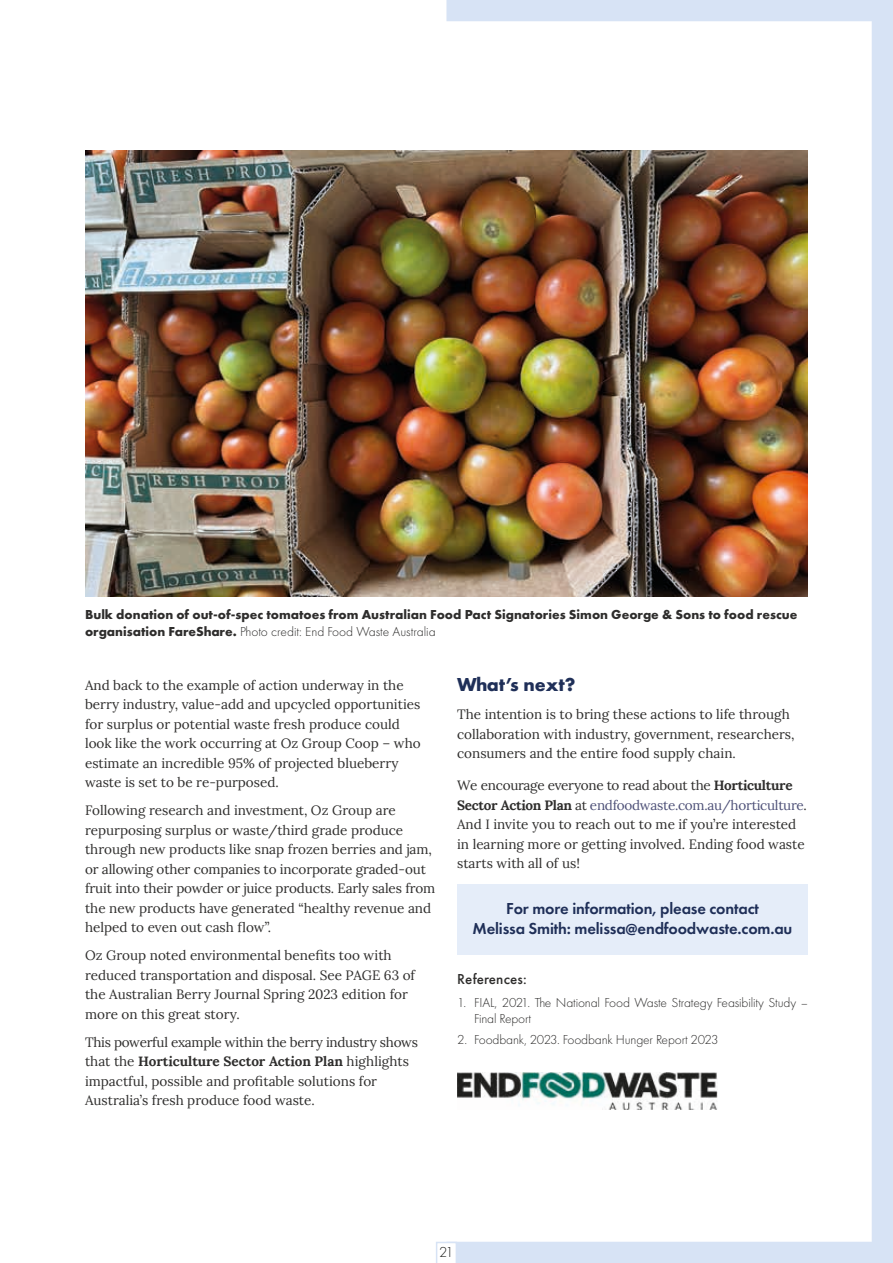
<style>
.page{position:relative;width:893px;height:1263px;background:#fff}
.page>*{position:absolute;margin:0;border:0;box-sizing:border-box;transform-origin:0 0}
.t1{font:700 19.5px "Futura PT";letter-spacing:-.005em;color:#1f2f58}
.t2{font:600 16.5px/19.5px "Futura PT";letter-spacing:-.01em;color:#1f2f58;text-align:center}
.t3{font:500 15px "Futura PT";letter-spacing:.01em;color:#2e2d2c}
.t4{font:300 15px "Futura PT";color:#1d1d1b}
.t5{font:13.5px/19.5px "Lora";color:#2e2d2c}
.t6{font:700 13.5px/16.5px "Futura PT";color:#2e2d2c}
.t7{font:300 13.5px/16.5px "Futura PT";letter-spacing:-.01em;color:#2e2d2c}
.s1{font-weight:300}
.s2{font-weight:700}
.s3{color:#4e5178}
</style>
<div class="page">
<img style="left:85px;top:151px;width:361px;height:445px">
<img style="left:446px;top:0;width:447px;height:1263px">
<svg style="left:436px;top:1242px;width:21px;height:21px"></svg>
<p class="t6" style="left:85px;top:606px;width:714px">Bulk donation of out-of-spec tomatoes from Australian Food Pact Signatories Simon George &amp; Sons to food rescue organisation FareShare. <span class="s1">Photo credit: End Food Waste Australia</span></p>
<p class="t5" style="left:85px;top:674px;width:337px">And back to the example of action underway in the berry industry, value-add and upcycled opportunities for surplus or potential waste fresh produce could look like the work occurring at Oz Group Coop – who estimate an incredible 95% of projected blueberry waste is set to be re-purposed.</p>
<p class="t5" style="left:85px;top:800px;width:352px">Following research and investment, Oz Group are repurposing surplus or waste/third grade produce through new products like snap frozen berries and jam, or allowing other companies to incorporate graded-out fruit into their powder or juice products. Early sales from the new products have generated “healthy revenue and helped to even out cash flow”.</p>
<p class="t5" style="left:85px;top:945px;width:332px">Oz Group noted environmental benefits too with reduced transportation and disposal. See PAGE 63 of the Australian Berry Journal Spring 2023 edition for more on this great story.</p>
<p class="t5" style="left:85px;top:1031px;width:334px">This powerful example within the berry industry shows that the <span class="s2">Horticulture Sector Action Plan</span> highlights impactful, possible and profitable solutions for Australia’s fresh produce food waste.</p>
<h1 class="t1" style="left:457px;top:672px;width:120px">What’s next?</h1>
<p class="t5" style="left:457px;top:704px;width:339px">The intention is to bring these actions to life through collaboration with industry, government, researchers, consumers and the entire food supply chain.</p>
<p class="t5" style="left:457px;top:775px;width:351px">We encourage everyone to read about the <span class="s2">Horticulture Sector Action Plan</span> at <span class="s3">endfoodwaste.com.au/horticulture</span>.<br>And I invite you to reach out to me if you’re interested in learning more or getting involved. Ending food waste starts with all of us!</p>
<p class="t2" style="left:473px;top:899px;width:321px">For more information, please contact<br>Melissa Smith: melissa@endfoodwaste.com.au</p>
<p class="t3" style="left:457px;top:970px;width:71px">References:</p>
<p class="t7" style="left:474px;top:994px;width:335px;text-indent:-17px">1. FIAL, 2021. The National Food Waste Strategy Feasibility Study –<br>Final Report</p>
<p class="t7" style="left:457px;top:1031px;width:263px">2. Foodbank, 2023. Foodbank Hunger Report 2023</p>
<p class="t4" style="left:439px;top:1243px;width:16px">21</p>
</div>
